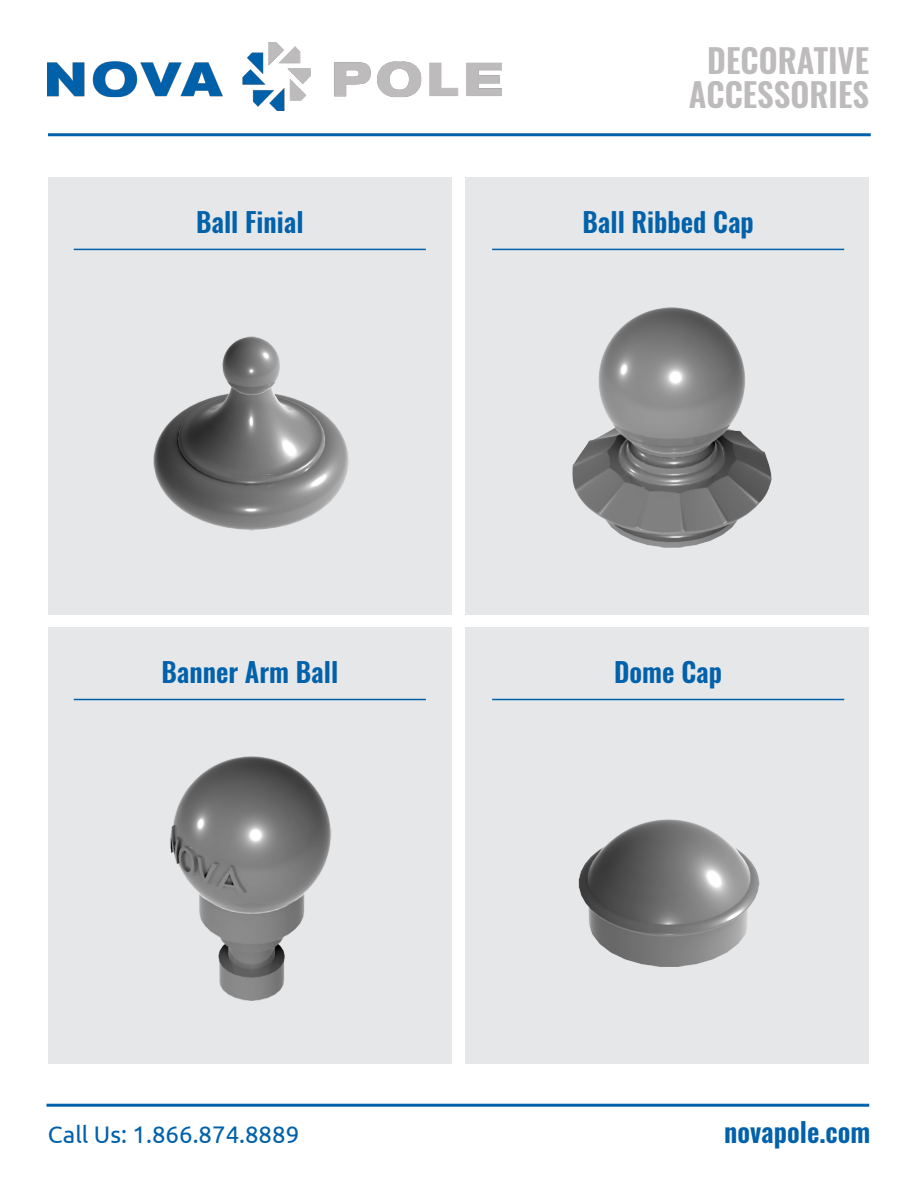
<style>
.page{position:relative;width:918px;height:1188px;background:#fff}
.page>*{position:absolute;margin:0;border:0;box-sizing:border-box;transform-origin:0 0}
.t1{font:600 33px/34.5px "Oswald";color:#bdbbbb;text-align:center}
.t2{font:600 27px "Oswald";color:#0161aa}
.t3{font:24px "Ubuntu";color:#0161aa}
</style>
<div class="page">
<div style="left:48px;top:177px;width:404px;height:438px;background:#e6e7e9"></div>
<div style="left:48px;top:628px;width:404px;height:436px;background:#e6e7e9"></div>
<div style="left:466px;top:177px;width:403px;height:438px;background:#e6e7e9"></div>
<div style="left:466px;top:628px;width:403px;height:436px;background:#e6e7e9"></div>
<img style="left:47px;top:43px;width:455px;height:68px">
<hr style="left:74px;top:249px;width:352px;height:1px;background:#0161aa">
<hr style="left:74px;top:699px;width:352px;height:1px;background:#0161aa">
<hr style="left:492px;top:249px;width:352px;height:1px;background:#0161aa">
<hr style="left:492px;top:699px;width:352px;height:1px;background:#0161aa">
<hr style="left:46px;top:1104px;width:823px;height:3px;background:#0161aa">
<img style="left:153px;top:336px;width:196px;height:195px">
<img style="left:169px;top:756px;width:163px;height:245px">
<img style="left:572px;top:307px;width:200px;height:241px">
<img style="left:578px;top:819px;width:182px;height:148px">
<hr style="left:48px;top:133px;width:823px;height:3px;background:#0161aa">
<p class="t2" style="left:196px;top:204px;width:109px">Ball Finial</p>
<p class="t2" style="left:161px;top:654px;width:178px">Banner Arm Ball</p>
<p class="t1" style="left:689px;top:44px;width:182px">DECORATIVE<br>ACCESSORIES</p>
<p class="t2" style="left:582px;top:204px;width:173px">Ball Ribbed Cap</p>
<p class="t2" style="left:614px;top:654px;width:109px">Dome Cap</p>
<p class="t3" style="left:48px;top:1120px;width:253px">Call Us: 1.866.874.8889</p>
<p class="t2" style="left:724px;top:1114px;width:148px">novapole.com</p>
</div>
